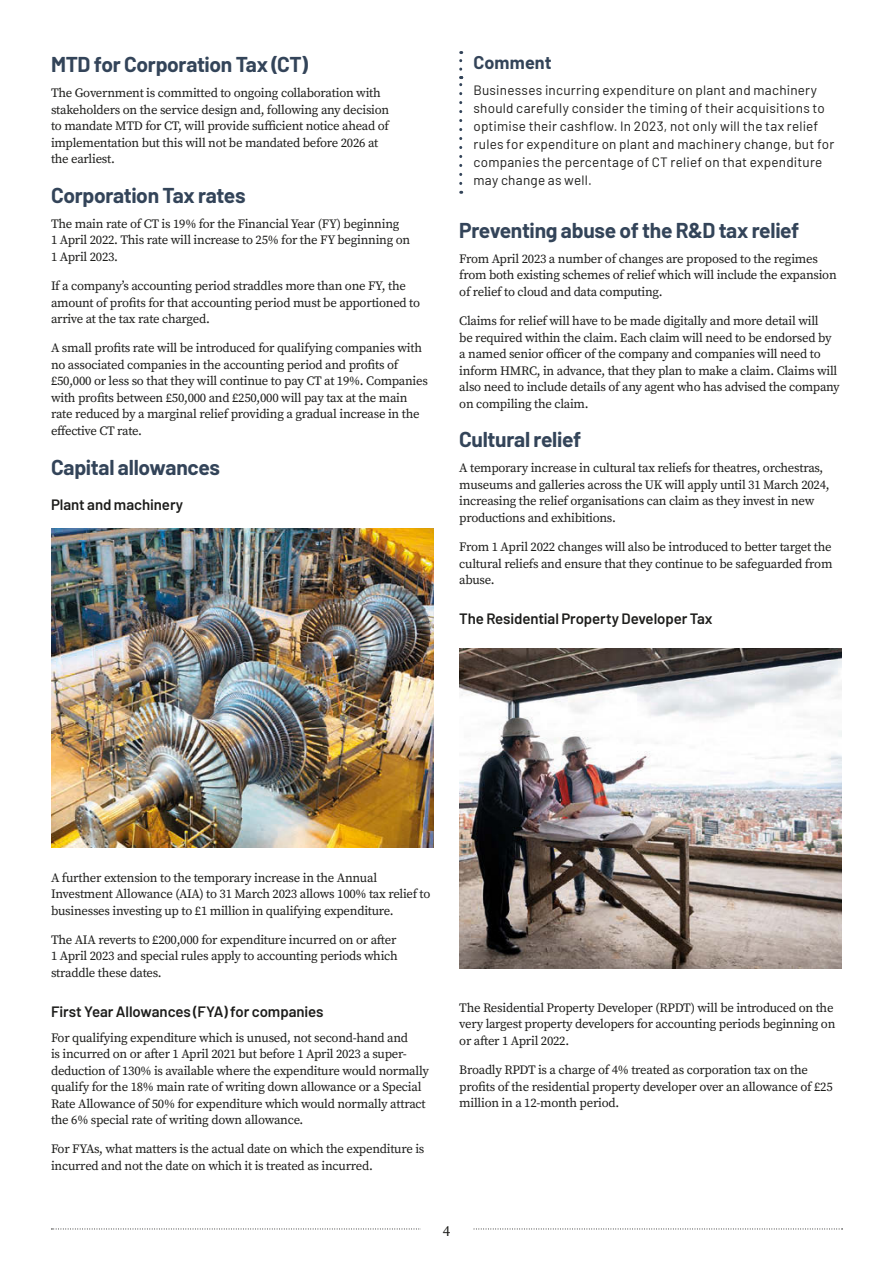
<style>
.page{position:relative;width:893px;height:1263px;background:#fff}
.page>*{position:absolute;margin:0;border:0;box-sizing:border-box;transform-origin:0 0}
.t1{font:700 21px "Barlow";letter-spacing:-.015em;color:#334459}
.t2{font:700 18px "Barlow";letter-spacing:.005em;color:#334459}
.t3{font:600 15px "Barlow";letter-spacing:-.005em;color:#1d1d1b}
.t4{font:15px "Source Serif Pro";color:#1d1d1b}
.t5{font:13.5px/18px "Barlow";letter-spacing:.015em;color:#1d1d1b}
.t6{font:12.75px/16.5px "Source Serif Pro";letter-spacing:-.02em;color:#1d1d1b}
</style>
<div class="page">
<svg style="left:51px;top:1228px;width:792px;height:1px"></svg>
<div style="left:421px;top:1208px;width:51px;height:42px;background:#fff"></div>
<img style="left:51px;top:528px;width:383px;height:320px">
<svg style="left:459px;top:76px;width:3px;height:107px"></svg>
<svg style="left:459px;top:51px;width:3px;height:18px"></svg>
<img style="left:459px;top:649px;width:383px;height:319px">
<h1 class="t1" style="left:51px;top:49px;width:259px">MTD for Corporation Tax (CT)</h1>
<p class="t6" style="left:51px;top:85px;width:340px">The Government is committed to ongoing collaboration with stakeholders on the service design and, following any decision to mandate MTD for CT, will provide sufficient notice ahead of implementation but this will not be mandated before 2026 at the earliest.</p>
<h1 class="t1" style="left:51px;top:180px;width:196px">Corporation Tax rates</h1>
<p class="t6" style="left:51px;top:215px;width:361px">The main rate of CT is 19% for the Financial Year (FY) beginning<br>1 April 2022. This rate will increase to 25% for the FY beginning on<br>1 April 2023.</p>
<p class="t6" style="left:51px;top:278px;width:371px">If a company’s accounting period straddles more than one FY, the amount of profits for that accounting period must be apportioned to arrive at the tax rate charged.</p>
<p class="t6" style="left:51px;top:340px;width:378px">A small profits rate will be introduced for qualifying companies with no associated companies in the accounting period and profits of £50,000 or less so that they will continue to pay CT at 19%. Companies with profits between £50,000 and £250,000 will pay tax at the main rate reduced by a marginal relief providing a gradual increase in the effective CT rate.</p>
<h1 class="t1" style="left:51px;top:451px;width:170px">Capital allowances</h1>
<p class="t3" style="left:51px;top:494px;width:134px">Plant and machinery</p>
<h2 class="t2" style="left:473px;top:49px;width:80px">Comment</h2>
<p class="t5" style="left:473px;top:80px;width:362px">Businesses incurring expenditure on plant and machinery should carefully consider the timing of their acquisitions to optimise their cashflow. In 2023, not only will the tax relief rules for expenditure on plant and machinery change, but for companies the percentage of CT relief on that expenditure may change as well.</p>
<h1 class="t1" style="left:459px;top:215px;width:342px">Preventing abuse of the R&amp;D tax relief</h1>
<p class="t6" style="left:459px;top:250px;width:379px">From April 2023 a number of changes are proposed to the regimes from both existing schemes of relief which will include the expansion of relief to cloud and data computing.</p>
<p class="t6" style="left:459px;top:313px;width:382px">Claims for relief will have to be made digitally and more detail will<br>be required within the claim. Each claim will need to be endorsed by a named senior officer of the company and companies will need to inform HMRC, in advance, that they plan to make a claim. Claims will also need to include details of any agent who has advised the company on compiling the claim.</p>
<h1 class="t1" style="left:459px;top:424px;width:123px">Cultural relief</h1>
<p class="t6" style="left:459px;top:460px;width:372px">A temporary increase in cultural tax reliefs for theatres, orchestras, museums and galleries across the UK will apply until 31 March 2024, increasing the relief organisations can claim as they invest in new productions and exhibitions.</p>
<p class="t6" style="left:459px;top:539px;width:375px;text-align:justify">From 1 April 2022 changes will also be introduced to better target the cultural reliefs and ensure that they continue to be safeguarded from abuse.</p>
<p class="t3" style="left:459px;top:607px;width:255px">The Residential Property Developer Tax</p>
<p class="t6" style="left:51px;top:869px;width:381px">A further extension to the temporary increase in the Annual<br>Investment Allowance (AIA) to 31 March 2023 allows 100% tax relief to businesses investing up to £1 million in qualifying expenditure.</p>
<p class="t6" style="left:51px;top:931px;width:348px;text-align:justify">The AIA reverts to £200,000 for expenditure incurred on or after 1 April 2023 and special rules apply to accounting periods which straddle these dates.</p>
<p class="t3" style="left:51px;top:1000px;width:274px">First Year Allowances (FYA) for companies</p>
<p class="t6" style="left:51px;top:1029px;width:379px">For qualifying expenditure which is unused, not second-hand and<br>is incurred on or after 1 April 2021 but before 1 April 2023 a super&shy;deduction of 130% is available where the expenditure would normally qualify for the 18% main rate of writing down allowance or a Special Rate Allowance of 50% for expenditure which would normally attract the 6% special rate of writing down allowance.</p>
<p class="t6" style="left:51px;top:1141px;width:375px">For FYAs, what matters is the actual date on which the expenditure is incurred and not the date on which it is treated as incurred.</p>
<p class="t6" style="left:459px;top:999px;width:378px">The Residential Property Developer (RPDT) will be introduced on the very largest property developers for accounting periods beginning on or after 1 April 2022.</p>
<p class="t6" style="left:459px;top:1062px;width:375px">Broadly RPDT is a charge of 4% treated as corporation tax on the profits of the residential property developer over an allowance of £25 million in a 12-month period.</p>
<p class="t4" style="left:443px;top:1221px;width:9px">4</p>
</div>
